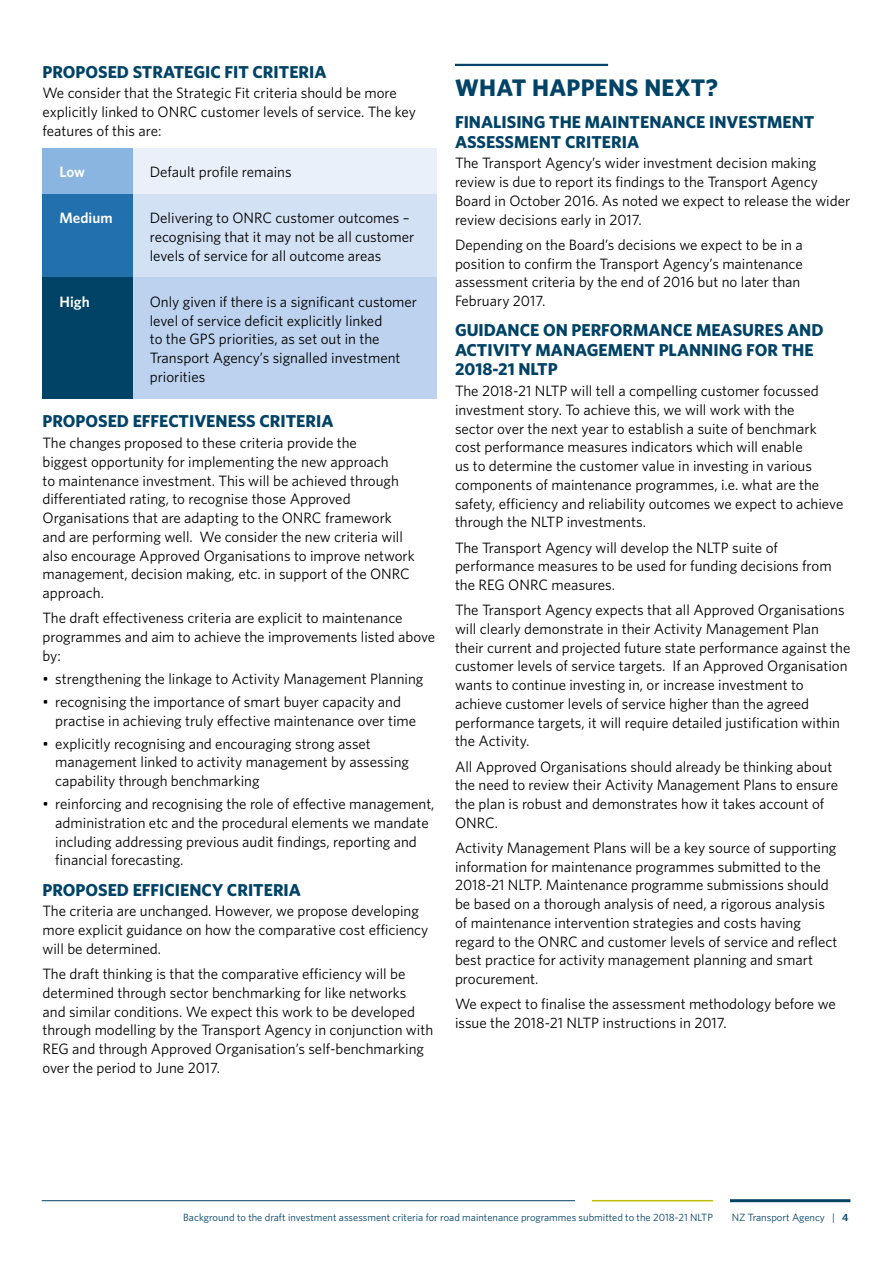
<style>
.page{position:relative;width:893px;height:1263px;background:#fff}
.page>*{position:absolute;margin:0;border:0;box-sizing:border-box;transform-origin:0 0}
.t1{font:700 24px "Whitney";letter-spacing:.015em;color:#004366}
.t2{font:700 17.25px/19.5px "Whitney";color:#004366}
.t3{font:15px/18.8px "Whitney";color:#000}
.t4{font:600 15px "Whitney";color:#fff}
.t5{font:10.5px "Whitney";color:#004366}
.s1{font-weight:600}
</style>
<div class="page">
<hr style="left:730px;top:1199px;width:120px;height:3px;background:#004366">
<hr style="left:42px;top:1200px;width:533px;height:1px;background:#004366">
<hr style="left:592px;top:1200px;width:121px;height:1px;background:#bcbe00">
<div style="left:43px;top:148px;width:90px;height:46px;background:#8ab5e1"></div>
<div style="left:133px;top:148px;width:303px;height:46px;background:#eaf0fa"></div>
<div style="left:43px;top:194px;width:90px;height:84px;background:#2270ad"></div>
<div style="left:133px;top:194px;width:303px;height:84px;background:#d3e1f4"></div>
<div style="left:43px;top:278px;width:90px;height:121px;background:#004366"></div>
<div style="left:133px;top:278px;width:303px;height:121px;background:#bcd2ee"></div>
<hr style="left:455px;top:64px;width:153px;height:2px;background:#004366">
<p class="t2" style="left:43px;top:61px;width:286px">PROPOSED STRATEGIC FIT CRITERIA</p>
<p class="t3" style="left:43px;top:84px;width:375px">We consider that the Strategic Fit criteria should be more explicitly linked to ONRC customer levels of service. The key features of this are:</p>
<p class="t4" style="left:60px;top:162px;width:27px">Low</p>
<p class="t3" style="left:150px;top:162px;width:143px">Default profile remains</p>
<p class="t4" style="left:60px;top:208px;width:55px">Medium</p>
<p class="t3" style="left:150px;top:208px;width:266px">Delivering to ONRC customer outcomes – recognising that it may not be all customer levels of service for all outcome areas</p>
<p class="t4" style="left:60px;top:292px;width:32px">High</p>
<p class="t3" style="left:150px;top:292px;width:269px">Only given if there is a significant customer level of service deficit explicitly linked<br>to the GPS priorities, as set out in the Transport Agency’s signalled investment priorities</p>
<p class="t2" style="left:43px;top:411px;width:292px">PROPOSED EFFECTIVENESS CRITERIA</p>
<p class="t3" style="left:43px;top:433px;width:374px">The changes proposed to these criteria provide the<br>biggest opportunity for implementing the new approach<br>to maintenance investment. This will be achieved through differentiated rating, to recognise those Approved Organisations that are adapting to the ONRC framework and are performing well. We consider the new criteria will also encourage Approved Organisations to improve network management, decision making, etc. in support of the ONRC approach.</p>
<p class="t3" style="left:43px;top:608px;width:394px">The draft effectiveness criteria are explicit to maintenance programmes and aim to achieve the improvements listed above by:</p>
<p class="t3" style="left:43px;top:669px;width:382px">• strengthening the linkage to Activity Management Planning</p>
<p class="t3" style="left:55px;top:692px;width:362px;text-indent:-13px">• recognising the importance of smart buyer capacity and practise in achieving truly effective maintenance over time</p>
<p class="t3" style="left:55px;top:734px;width:355px;text-indent:-13px">• explicitly recognising and encouraging strong asset management linked to activity management by assessing capability through benchmarking</p>
<p class="t3" style="left:55px;top:794px;width:381px;text-indent:-13px">• reinforcing and recognising the role of effective management, administration etc and the procedural elements we mandate including addressing previous audit findings, reporting and financial forecasting.</p>
<p class="t2" style="left:43px;top:879px;width:260px">PROPOSED EFFICIENCY CRITERIA</p>
<p class="t3" style="left:43px;top:901px;width:387px">The criteria are unchanged. However, we propose developing more explicit guidance on how the comparative cost efficiency will be determined.</p>
<p class="t3" style="left:43px;top:964px;width:392px">The draft thinking is that the comparative efficiency will be determined through sector benchmarking for like networks and similar conditions. We expect this work to be developed through modelling by the Transport Agency in conjunction with REG and through Approved Organisation’s self-benchmarking over the period to June 2017.</p>
<h1 class="t1" style="left:455px;top:71px;width:264px">WHAT HAPPENS NEXT?</h1>
<p class="t2" style="left:455px;top:112px;width:361px">FINALISING THE MAINTENANCE INVESTMENT<br>ASSESSMENT CRITERIA</p>
<p class="t3" style="left:455px;top:153px;width:397px">The Transport Agency’s wider investment decision making review is due to report its findings to the Transport Agency Board in October 2016. As noted we expect to release the wider review decisions early in 2017.</p>
<p class="t3" style="left:455px;top:235px;width:349px">Depending on the Board’s decisions we expect to be in a position to confirm the Transport Agency’s maintenance assessment criteria by the end of 2016 but no later than February 2017.</p>
<p class="t2" style="left:455px;top:320px;width:370px">GUIDANCE ON PERFORMANCE MEASURES AND<br>ACTIVITY MANAGEMENT PLANNING FOR THE<br>2018-21 NLTP</p>
<p class="t3" style="left:455px;top:381px;width:390px">The 2018-21 NLTP will tell a compelling customer focussed investment story. To achieve this, we will work with the<br>sector over the next year to establish a suite of benchmark cost performance measures indicators which will enable<br>us to determine the customer value in investing in various components of maintenance programmes, i.e. what are the safety, efficiency and reliability outcomes we expect to achieve through the NLTP investments.</p>
<p class="t3" style="left:455px;top:537px;width:378px">The Transport Agency will develop the NLTP suite of performance measures to be used for funding decisions from the REG ONRC measures.</p>
<p class="t3" style="left:455px;top:600px;width:397px">The Transport Agency expects that all Approved Organisations will clearly demonstrate in their Activity Management Plan their current and projected future state performance against the customer levels of service targets. If an Approved Organisation wants to continue investing in, or increase investment to achieve customer levels of service higher than the agreed performance targets, it will require detailed justification within the Activity.</p>
<p class="t3" style="left:455px;top:756px;width:385px">All Approved Organisations should already be thinking about the need to review their Activity Management Plans to ensure the plan is robust and demonstrates how it takes account of ONRC.</p>
<p class="t3" style="left:455px;top:838px;width:384px">Activity Management Plans will be a key source of supporting information for maintenance programmes submitted to the 2018-21 NLTP. Maintenance programme submissions should be based on a thorough analysis of need, a rigorous analysis of maintenance intervention strategies and costs having regard to the ONRC and customer levels of service and reflect best practice for activity management planning and smart procurement.</p>
<p class="t3" style="left:455px;top:994px;width:382px">We expect to finalise the assessment methodology before we issue the 2018-21 NLTP instructions in 2017.</p>
<p class="t5" style="left:183px;top:1210px;width:531px">Background to the draft investment assessment criteria for road maintenance programmes submitted to the 2018-21 NLTP</p>
<p class="t5" style="left:732px;top:1210px;width:118px">NZ Transport Agency | <span class="s1">4</span></p>
</div>
